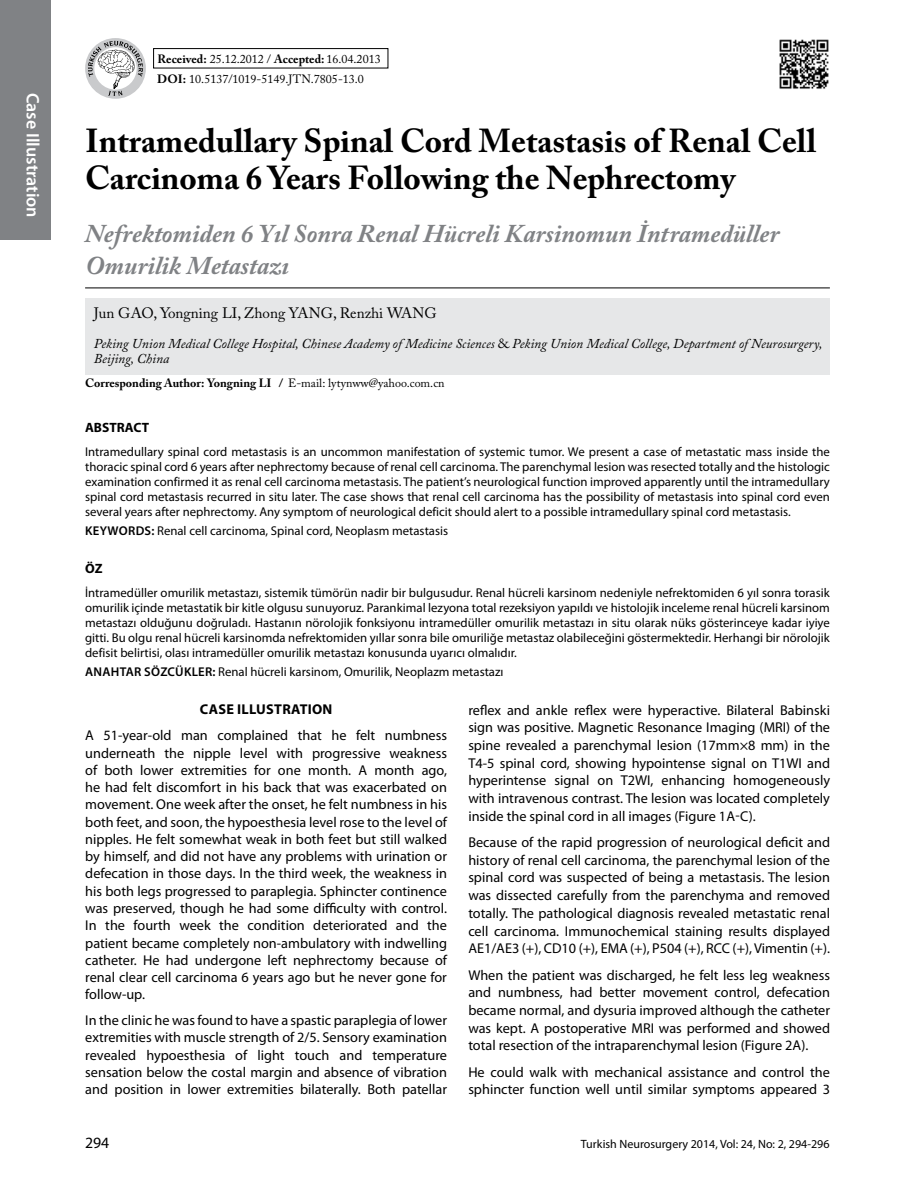
<style>
.page{position:relative;width:915px;height:1191px;background:#fff}
.page>*{position:absolute;margin:0;border:0;box-sizing:border-box;transform-origin:0 0}
.t1{font:700 33px/37.5px "Adobe Caslon Pro";color:#000}
.t2{font:italic 700 25.5px/31.5px "Adobe Caslon Pro";color:#808285}
.t3{font:600 18px "Myriad Pro";color:#fff}
.t4{font:15.75px "Myriad Pro";color:#000}
.t5{font:15px "Adobe Caslon Pro";color:#000}
.t6{font:14.25px/17.2px "Myriad Pro";color:#000;text-align:justify}
.t7{font:700 14.25px "Myriad Pro";letter-spacing:.02em;color:#000}
.t8{font:italic 13.5px/15px "Adobe Caslon Pro";color:#000}
.t9{font:700 13.5px "Myriad Pro";color:#000}
.t10{font:12.75px/15px "Myriad Pro";color:#000;text-align:justify}
.t11{font:12px/20.2px "Adobe Caslon Pro";color:#000}
.t12{font:700 12px "Adobe Caslon Pro";color:#000}
.t13{font:12px "Myriad Pro";color:#000}
.s1{font-weight:700}
.s2{font-style:normal}
.s3{font-weight:400}
.s4{font-weight:600}
</style>
<div class="page">
<div style="left:0;top:0;width:51px;height:240px;background:#808285"></div>
<div style="left:153px;top:48px;width:235px;height:20px;border:1px solid #000"></div>
<div style="left:85px;top:38px;width:61px;height:61px;background:#c9cacc;border-radius:50%"></div>
<svg style="left:88px;top:41px;width:55px;height:55px"></svg>
<hr style="left:85px;top:287px;width:744px;height:1px;background:#000">
<div style="left:85px;top:298px;width:744px;height:76px;background:#e6e7e8"></div>
<img style="left:779px;top:39px;width:50px;height:50px">
<p class="t3" style="left:44px;top:93px;width:126px;rotate:90deg">CASE ILLUSTRATION</p>
<p class="t11" style="left:157px;top:48px;width:225px"><span class="s1">Received:</span> 25.12.2012 / <span class="s1">Accepted:</span> 16.04.2013<br><span class="s1">DOI:</span> 10.5137/1019-5149.JTN.7805-13.0</p>
<h1 class="t1" style="left:85px;top:122px;width:732px">Intramedullary Spinal Cord Metastasis of Renal Cell<br>Carcinoma 6 Years Following the Nephrectomy</h1>
<h2 class="t2" style="left:85px;top:218px;width:695px">Nefrektomiden 6 Yıl Sonra Renal Hücreli Karsinomun İntramedüller<br>Omurilik Metastazı</h2>
<p class="t5" style="left:94px;top:304px;width:217px">Jun Gao , Yongning Lı, Zhong Yang</p>
<p class="t5" style="left:333px;top:304px;width:81px">, Renzhi Wang</p>
<p class="t8" style="left:94px;top:336px;width:730px">Peking Union Medical College Hospital, Chinese Academy of Medicine Sciences <span class="s2">&amp;</span> Peking Union Medical College, Department of Neurosurgery,<br>Beijing, China</p>
<p class="t12" style="left:85px;top:376px;width:361px">Corresponding Author: Yongning LI / <span class="s3">E-mail: lytynww@yahoo.com.cn</span></p>
<p class="t9" style="left:85px;top:419px;width:65px">ABSTRACT</p>
<p class="t10" style="left:85px;top:443px;width:746px">Intramedullary spinal cord metastasis is an uncommon manifestation of systemic tumor. We present a case of metastatic mass inside the thoracic spinal cord 6 years after nephrectomy because of renal cell carcinoma. The parenchymal lesion was resected totally and the histologic examination confirmed it as renal cell carcinoma metastasis. The patient’s neurological function improved apparently until the intramedullary spinal cord metastasis recurred in situ later. The case shows that renal cell carcinoma has the possibility of metastasis into spinal cord even several years after nephrectomy. Any symptom of neurological deficit should alert to a possible intramedullary spinal cord metastasis.</p>
<p class="t10" style="left:85px;top:523px;width:364px"><span class="s4">KEYWORDS:</span> Renal cell carcinoma, Spinal cord, Neoplasm metastasis</p>
<p class="t9" style="left:85px;top:560px;width:19px">ÖZ</p>
<p class="t10" style="left:85px;top:585px;width:746px">İntramedüller omurilik metastazı, sistemik tümörün nadir bir bulgusudur. Renal hücreli karsinom nedeniyle nefrektomiden 6 yıl sonra torasik omurilik içinde metastatik bir kitle olgusu sunuyoruz. Parankimal lezyona total rezeksiyon yapıldı ve histolojik inceleme renal hücreli karsinom metastazı olduğunu doğruladı. Hastanın nörolojik fonksiyonu intramedüller omurilik metastazı in situ olarak nüks gösterinceye kadar iyiye gitti. Bu olgu renal hücreli karsinomda nefrektomiden yıllar sonra bile omuriliğe metastaz olabileceğini göstermektedir. Herhangi bir nörolojik defisit belirtisi, olası intramedüller omurilik metastazı konusunda uyarıcı olmalıdır.</p>
<p class="t10" style="left:85px;top:664px;width:419px"><span class="s4">ANAHTAR SÖZCÜKLER:</span> Renal hücreli karsinom, Omurilik, Neoplazm metastazı</p>
<p class="t7" style="left:200px;top:700px;width:19px">CASE</p>
<p class="t7" style="left:237px;top:700px;width:38px">ILLUSTRATI</p>
<p class="t7" style="left:312px;top:700px;width:22px">ON</p>
<p class="t6" style="left:85px;top:726px;width:363px">A 51-year-old man complained that he felt numbness underneath the nipple level with progressive weakness of both lower extremities for one month. A month ago, he had felt discomfort in his back that was exacerbated on movement. One week after the onset, he felt numbness in his both feet, and soon, the hypoesthesia level rose to the level of nipples. He felt somewhat weak in both feet but still walked by himself, and did not have any problems with urination or defecation in those days. In the third week, the weakness in his both legs progressed to paraplegia. Sphincter continence was preserved, though he had some difficulty with control.<br>In the fourth week the condition deteriorated and the patient became completely non-ambulatory with indwelling catheter. He had undergone left nephrectomy because of renal clear cell carcinoma 6 years ago but he never gone for follow-up.</p>
<p class="t6" style="left:85px;top:1011px;width:363px">In the clinic he was found to have a spastic paraplegia of lower extremities with muscle strength of 2/5. Sensory examination revealed hypoesthesia of light touch and temperature sensation below the costal margin and absence of vibration and position in lower extremities bilaterally. Both patellar</p>
<p class="t6" style="left:468px;top:700px;width:363px;line-height:17.7px">reflex and ankle reflex were hyperactive. Bilateral Babinski sign was positive. Magnetic Resonance Imaging (MRI) of the spine revealed a parenchymal lesion (17mm×8 mm) in the T4-5 spinal cord, showing hypointense signal on T1WI and hyperintense signal on T2WI, enhancing homogeneously with intravenous contrast. The lesion was located completely inside the spinal cord in all images (Figure 1a-c).</p>
<p class="t6" style="left:468px;top:833px;width:363px;line-height:17.7px">Because of the rapid progression of neurological deficit and history of renal cell carcinoma, the parenchymal lesion of the spinal cord was suspected of being a metastasis. The lesion was dissected carefully from the parenchyma and removed totally. The pathological diagnosis revealed metastatic renal cell carcinoma. Immunochemical staining results displayed AE1/AE3 (+), CD10 (+), EMA (+), P504 (+), RCC (+), Vimentin (+).</p>
<p class="t6" style="left:468px;top:965px;width:363px;line-height:17.7px">When the patient was discharged, he felt less leg weakness and numbness, had better movement control, defecation became normal, and dysuria improved although the catheter was kept. A postoperative MRI was performed and showed total resection of the intraparenchymal lesion (Figure 2a).</p>
<p class="t6" style="left:468px;top:1062px;width:363px;line-height:17.7px">He could walk with mechanical assistance and control the sphincter function well until similar symptoms appeared 3</p>
<p class="t4" style="left:85px;top:1133px;width:26px">294</p>
<p class="t13" style="left:580px;top:1137px;width:250px">Turkish Neurosurgery 2014, Vol: 24, No: 2, 294-296</p>
</div>
